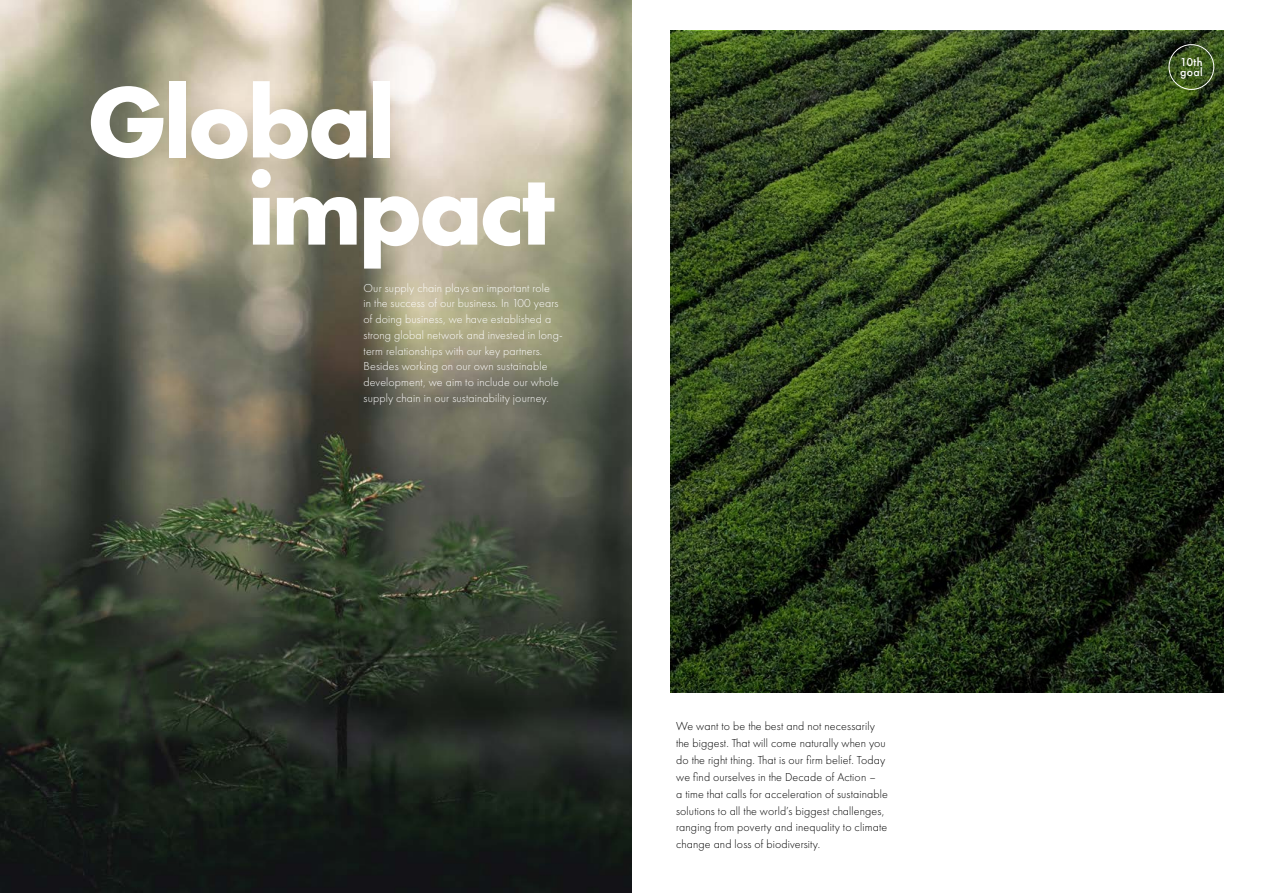
<style>
.page{position:relative;width:1263px;height:893px;background:#fff}
.page>*{position:absolute;margin:0;border:0;box-sizing:border-box;transform-origin:0 0}
.t1{font:700 104.62px "Futura PT";letter-spacing:-.04em;color:#fff}
.Body_copy{font:300 12px/16.9px "Futura PT";letter-spacing:.01em;color:#000}
.Body_copy-2{font:300 12px/15.8px "Futura PT";letter-spacing:.01em;color:#fff}
.t2{font:500 12px "Futura PT";letter-spacing:.03em;color:#fff}
</style>
<div class="page">
<svg style="left:670px;top:31px;width:553px;height:661px;background:#293b19"></svg>
<img style="left:0;top:0;width:631px;height:893px">
<div style="left:1169px;top:44px;width:45px;height:46px;border:1px solid #fff;border-radius:50%"></div>
<p class="t1" style="left:87px;top:55px;width:311px">Global</p>
<p class="t1" style="left:247px;top:142px;width:309px">impact</p>
<p class="Body_copy-2" style="left:364px;top:280px;width:201px">Our supply chain plays an important role<br>in the success of our business. In 100 years of doing business, we have established a strong global network and invested in long&shy;term relationships with our key partners.<br>Besides working on our own sustainable development, we aim to include our whole supply chain in our sustainability journey.</p>
<p class="Body_copy" style="left:676px;top:718px;width:200px">We want to be the best and not necessarily</p>
<p class="Body_copy" style="left:676px;top:735px;width:213px">the biggest. That will come naturally when you do the right thing. That is our firm belief. Today we find ourselves in the Decade of Action –<br>a time that calls for acceleration of sustainable solutions to all the world’s biggest challenges, ranging from poverty and inequality to climate change and loss of biodiversity.</p>
<p class="t2" style="left:1180px;top:55px;width:24px">10th</p>
<p class="t2" style="left:1180px;top:65px;width:24px">goal</p>
</div>
